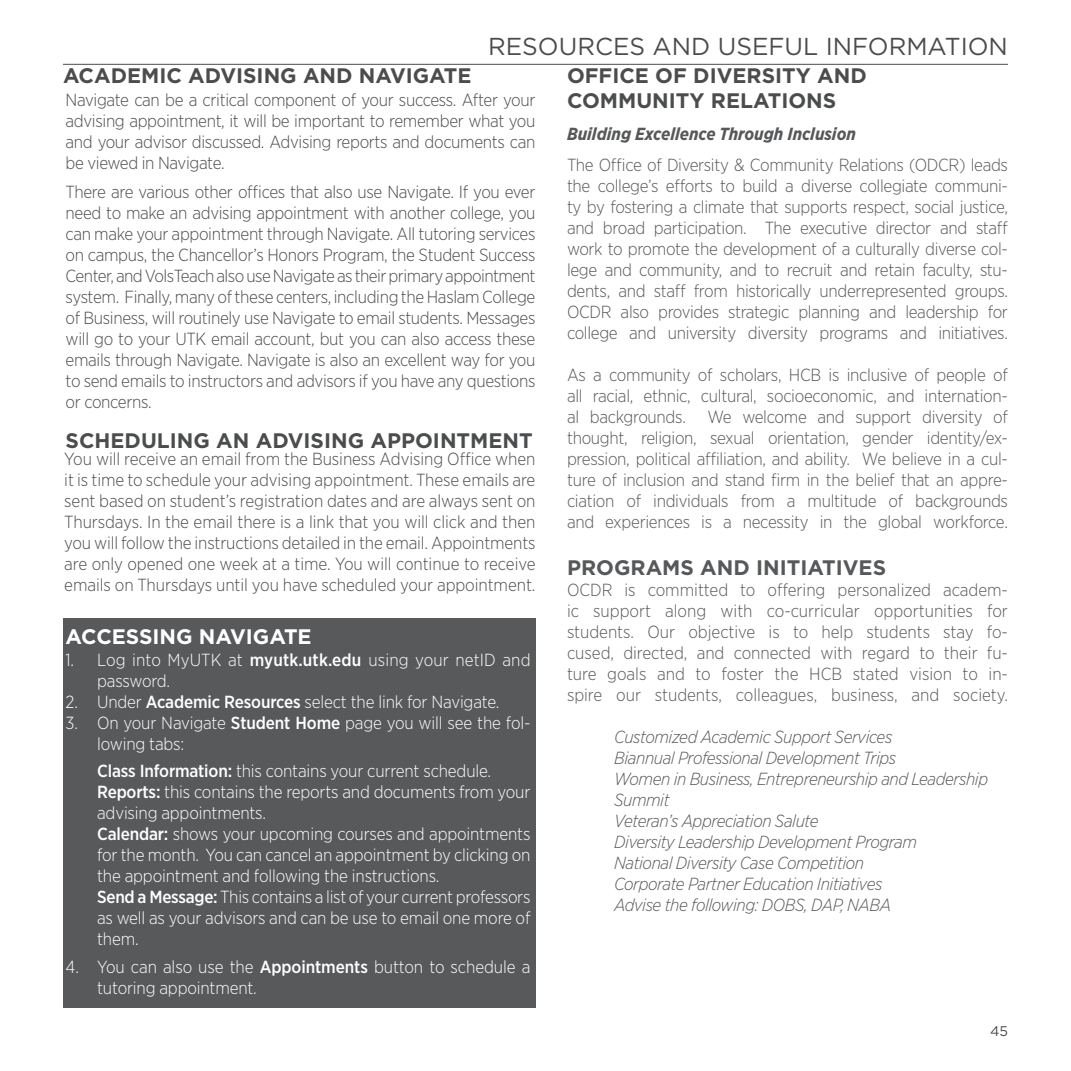
<style>
.page{position:relative;width:1071px;height:1071px;background:#fff}
.page>*{position:absolute;margin:0;border:0;box-sizing:border-box;transform-origin:0 0}
.t1{font:24.5px "Gotham";color:#4b4c4d}
.t2{font:700 21px/25.2px "Gotham";color:#4b4c4d}
.t3{font:700 21px "Gotham";color:#57585a}
.t4{font:700 21px "Gotham";color:#fff}
.Body_text{font:300 17.5px/21px "Gotham Narrow";letter-spacing:-.02em;color:#4b4c4d;text-align:justify}
.t5{font:300 17.5px/21px "Gotham Narrow";letter-spacing:-.02em;color:#57585a;text-align:justify}
.Body_text-2{font:300 17.5px/21px "Gotham Narrow";letter-spacing:-.01em;color:#fff}
.t6{font:italic 300 17.5px/21px "Gotham Narrow";letter-spacing:-.025em;color:#57585a}
.t7{font:italic 700 17.5px "Gotham Narrow";color:#57585a}
.t8{font:14px "Gotham";color:#4b4c4d}
.s1{font-weight:500}
</style>
<div class="page">
<hr style="left:63px;top:64px;width:945px;height:1px;background:#4b4c4d">
<div style="left:63px;top:619px;width:473px;height:389px;background:#58595b"></div>
<p class="t1" style="left:488px;top:31px;width:521px">RESOURCES AND USEFUL INFORMATION</p>
<p class="Body_text" style="left:66px;top:89px;width:471px">Navigate can be a critical component of your success. After your advising appointment, it will be important to remember what you and your advisor discussed. Advising reports and documents can be viewed in Navigate.</p>
<p class="Body_text" style="left:66px;top:181px;width:471px">There are various other offices that also use Navigate. If you ever need to make an advising appointment with another college, you can make your appointment through Navigate. All tutoring services on campus, the Chancellor’s Honors Program, the Student Success Center, and VolsTeach also use Navigate as their primary appointment system. Finally, many of these centers, including the Haslam College of Business, will routinely use Navigate to email students. Messages will go to your UTK email account, but you can also access these emails through Navigate. Navigate is also an excellent way for you to send emails to instructors and advisors if you have any questions or concerns.</p>
<p class="t2" style="left:567px;top:62px;width:301px">OFFICE OF DIVERSITY AND<br>COMMUNITY RELATIONS</p>
<p class="t2" style="left:63px;top:63px;width:410px">ACADEMIC ADVISING AND NAVIGATE</p>
<p class="t7" style="left:567px;top:123px;width:291px">Building Excellence Through Inclusion</p>
<p class="t5" style="left:567px;top:154px;width:443px">The Office of Diversity &amp; Community Relations (ODCR) leads the college’s efforts to build a diverse collegiate communi&shy;ty by fostering a climate that supports respect, social justice, and broad participation. The executive director and staff work to promote the development of a culturally diverse col&shy;lege and community, and to recruit and retain faculty, stu&shy;dents, and staff from historically underrepresented groups.<br>OCDR also provides strategic planning and leadership for college and university diversity programs and initiatives.</p>
<p class="t5" style="left:567px;top:364px;width:443px">As a community of scholars, HCB is inclusive of people of all racial, ethnic, cultural, socioeconomic, and internation&shy;al backgrounds. We welcome and support diversity of thought, religion, sexual orientation, gender identity/ex&shy;pression, political affiliation, and ability. We believe in a cul&shy;ture of inclusion and stand firm in the belief that an appre&shy;ciation of individuals from a multitude of backgrounds and experiences is a necessity in the global workforce.</p>
<p class="t3" style="left:567px;top:553px;width:321px">PROGRAMS AND INITIATIVES</p>
<p class="t5" style="left:567px;top:579px;width:443px">OCDR is committed to offering personalized academ&shy;ic support along with co-curricular opportunities for students. Our objective is to help students stay fo&shy;cused, directed, and connected with regard to their fu&shy;ture goals and to foster the HCB stated vision to in&shy;spire our students, colleagues, business, and society.</p>
<p class="t6" style="left:614px;top:726px;width:280px">Customized Academic Support Services</p>
<p class="t6" style="left:614px;top:747px;width:284px">Biannual Professional Development Trips</p>
<p class="t6" style="left:614px;top:768px;width:375px">Women in Business, Entrepreneurship and Leadership<br>Summit</p>
<p class="t6" style="left:614px;top:810px;width:206px">Veteran’s Appreciation Salute</p>
<p class="t6" style="left:614px;top:831px;width:304px">Diversity Leadership Development Program</p>
<p class="t6" style="left:614px;top:852px;width:252px">National Diversity Case Competition</p>
<p class="t6" style="left:614px;top:873px;width:270px">Corporate Partner Education Initiatives</p>
<p class="t6" style="left:614px;top:894px;width:279px">Advise the following: DOBS, DAP, NABA</p>
<p class="t2" style="left:66px;top:428px;width:469px">SCHEDULING AN ADVISING APPOINTMENT</p>
<p class="Body_text" style="left:64px;top:448px;width:473px">You will receive an email from the Business Advising Office when it is time to schedule your advising appointment. These emails are sent based on student’s registration dates and are always sent on Thursdays. In the email there is a link that you will click and then you will follow the instructions detailed in the email. Appointments are only opened one week at a time. You will continue to receive emails on Thursdays until you have scheduled your appointment.</p>
<p class="t4" style="left:66px;top:623px;width:248px">ACCESSING NAVIGATE</p>
<p class="Body_text-2" style="left:97px;top:649px;width:435px;text-indent:-32px">1. Log into MyUTK at <span class="s1">myutk.utk.edu</span> using your netID and password.</p>
<p class="Body_text-2" style="left:66px;top:691px;width:435px">2. Under <span class="s1">Academic Resources</span> select the link for Navigate.</p>
<p class="Body_text-2" style="left:97px;top:712px;width:435px;text-indent:-31px">3. On your Navigate <span class="s1">Student Home</span> page you will see the fol&shy;lowing tabs:</p>
<p class="Body_text-2" style="left:97px;top:760px;width:396px"><span class="s1">Class Information:</span> this contains your current schedule.</p>
<p class="Body_text-2" style="left:97px;top:781px;width:435px"><span class="s1">Reports:</span> this contains the reports and documents from your advising appointments.</p>
<p class="Body_text-2" style="left:97px;top:823px;width:435px;text-align:justify"><span class="s1">Calendar:</span> shows your upcoming courses and appointments for the month. You can cancel an appointment by clicking on the appointment and following the instructions.</p>
<p class="Body_text-2" style="left:97px;top:886px;width:435px;text-align:justify"><span class="s1">Send a Message:</span> This contains a list of your current professors as well as your advisors and can be use to email one more of them.</p>
<p class="Body_text-2" style="left:97px;top:956px;width:435px;text-indent:-32px">4. You can also use the <span class="s1">Appointments</span> button to schedule a tutoring appointment.</p>
<p class="t8" style="left:990px;top:1022px;width:19px">45</p>
</div>
